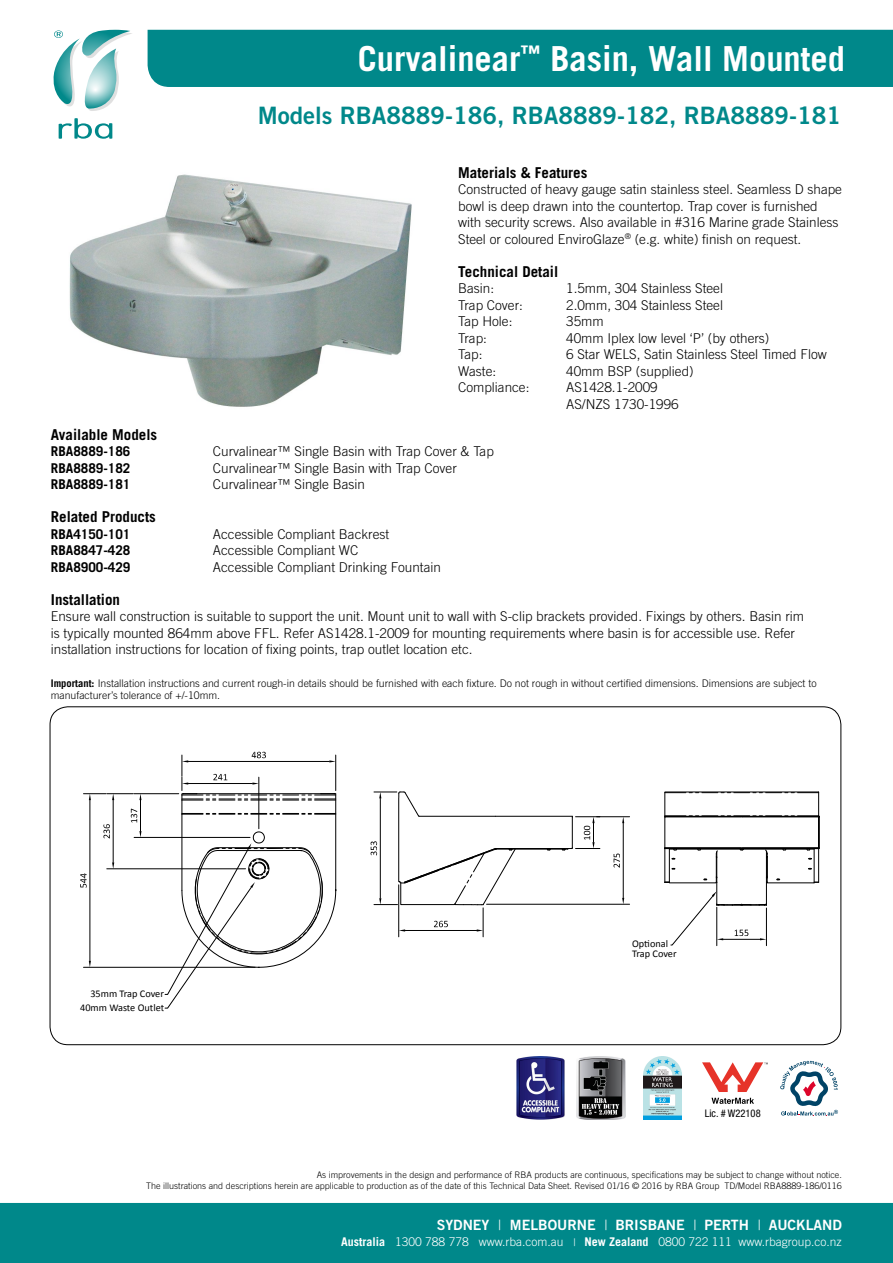
<style>
.page{position:relative;width:893px;height:1263px;background:#fff}
.page>*{position:absolute;margin:0;border:0;box-sizing:border-box;transform-origin:0 0}
.Paragraph{font:700 34.5px "Trade Gothic LT Std";color:#fff}
.t1{font:24px "Trade Gothic LT Std Bd 2";color:#00888a}
.Paragraph-2{font:700 15px "Trade Gothic LT Std";color:#000}
.Paragraph_small{font:14.1px "Trade Gothic LT Std Bd 2";color:#fff}
.Paragraph-3{font:300 13.5px/16.5px "Trade Gothic LT Std";color:#000}
.Paragraph-4{font:700 13.5px "Trade Gothic LT Std";color:#000}
.Paragraph_small-2{font:300 12px "Trade Gothic LT Std";color:#fff}
.Paragraph_small-3{font:300 10.5px/12.6px "Trade Gothic LT Std";color:#000}
.Paragraph_small-4{font:condensed 10.5px "Helvetica Neue LT Std";color:#000}
.t2{font:10.2px/10.1px "Calibri";color:#000}
.Paragraph_small-5{font:300 9px "Trade Gothic LT Std";color:#000}
.s1{font-weight:700}
.s2{font-family:"Trade Gothic LT Std";font-weight:300}
.s3{font-size:10.5px}
</style>
<div class="page">
<div style="left:147px;top:29px;width:746px;height:58px;background:#00888a"></div>
<div style="left:0;top:1203px;width:893px;height:60px;background:#00888a"></div>
<img style="left:69px;top:174px;width:343px;height:233px">
<hr style="left:716px;top:852px;width:1px;height:52px;background:#000">
<hr style="left:766px;top:851px;width:1px;height:53px;background:#000">
<hr style="left:181px;top:814px;width:1px;height:76px;background:#000">
<svg style="left:664px;top:791px;width:156px;height:93px"></svg>
<hr style="left:335px;top:794px;width:1px;height:96px;background:#000">
<hr style="left:258px;top:777px;width:1px;height:52px;background:#000">
<svg style="left:181px;top:752px;width:156px;height:63px"></svg>
<hr style="left:134px;top:837px;width:116px;height:1px;background:#000">
<hr style="left:134px;top:793px;width:45px;height:1px;background:#000">
<hr style="left:140px;top:800px;width:1px;height:31px;background:#000">
<svg style="left:131px;top:808px;width:6px;height:14px"></svg>
<hr style="left:107px;top:868px;width:139px;height:1px;background:#000">
<hr style="left:113px;top:800px;width:1px;height:62px;background:#000">
<svg style="left:112px;top:862px;width:2px;height:7px"></svg>
<svg style="left:103px;top:824px;width:7px;height:14px"></svg>
<hr style="left:83px;top:967px;width:172px;height:1px;background:#000">
<hr style="left:90px;top:800px;width:1px;height:161px;background:#000">
<svg style="left:89px;top:961px;width:2px;height:6px"></svg>
<svg style="left:83px;top:793px;width:50px;height:7px"></svg>
<svg style="left:80px;top:873px;width:7px;height:15px"></svg>
<hr style="left:487px;top:904px;width:143px;height:1px;background:#000">
<hr style="left:597px;top:816px;width:33px;height:1px;background:#000">
<hr style="left:623px;top:823px;width:1px;height:75px;background:#000">
<svg style="left:622px;top:898px;width:2px;height:6px"></svg>
<svg style="left:622px;top:817px;width:2px;height:6px"></svg>
<svg style="left:613px;top:853px;width:7px;height:14px"></svg>
<svg style="left:371px;top:791px;width:229px;height:146px"></svg>
<svg style="left:164px;top:830px;width:173px;height:179px"></svg>
<svg style="left:670px;top:891px;width:97px;height:55px"></svg>
<img style="left:517px;top:1056px;width:48px;height:63px">
<img style="left:576px;top:1056px;width:50px;height:63px">
<svg style="left:711px;top:1098px;width:43px;height:6px"></svg>
<svg style="left:702px;top:1062px;width:66px;height:30px"></svg>
<svg style="left:780px;top:1061px;width:58px;height:55px"></svg>
<img style="left:643px;top:1056px;width:38px;height:63px">
<svg style="left:59px;top:118px;width:53px;height:21px"></svg>
<svg style="left:53px;top:30px;width:79px;height:81px"></svg>
<p class="Paragraph" style="left:358px;top:38px;width:489px">Curvalinear<sup>™</sup> Basin, Wall Mounted</p>
<p class="t1" style="left:258px;top:100px;width:585px">Models RBA8889-186, RBA8889-182, RBA8889-181</p>
<p class="Paragraph-2" style="left:458px;top:163px;width:131px">Materials &amp; Features</p>
<p class="Paragraph-3" style="left:458px;top:181px;width:385px">Constructed of heavy gauge satin stainless steel. Seamless D shape bowl is deep drawn into the countertop. Trap cover is furnished with security screws. Also available in #316 Marine grade Stainless Steel or coloured EnviroGlaze<sup>®</sup> (e.g. white) finish on request.</p>
<p class="Paragraph-2" style="left:458px;top:262px;width:102px">Technical Detail</p>
<p class="Paragraph-3" style="left:458px;top:280px;width:38px">Basin:</p>
<p class="Paragraph-3" style="left:566px;top:280px;width:158px">1.5mm, 304 Stainless Steel</p>
<p class="Paragraph-3" style="left:458px;top:297px;width:66px">Trap Cover:</p>
<p class="Paragraph-3" style="left:566px;top:297px;width:158px">2.0mm, 304 Stainless Steel</p>
<p class="Paragraph-3" style="left:458px;top:313px;width:56px">Tap Hole:</p>
<p class="Paragraph-3" style="left:566px;top:313px;width:39px">35mm</p>
<p class="Paragraph-3" style="left:458px;top:330px;width:30px">Trap:</p>
<p class="Paragraph-3" style="left:566px;top:330px;width:205px">40mm Iplex low level ‘P’ (by others)</p>
<p class="Paragraph-3" style="left:458px;top:346px;width:26px">Tap:</p>
<p class="Paragraph-3" style="left:566px;top:346px;width:262px">6 Star WELS, Satin Stainless Steel Timed Flow</p>
<p class="Paragraph-3" style="left:458px;top:363px;width:40px">Waste:</p>
<p class="Paragraph-3" style="left:566px;top:363px;width:129px">40mm BSP (supplied)</p>
<p class="Paragraph-3" style="left:458px;top:379px;width:73px">Compliance:</p>
<p class="Paragraph-3" style="left:566px;top:379px;width:93px">AS1428.1-2009</p>
<p class="Paragraph-3" style="left:566px;top:396px;width:114px">AS/NZS 1730-1996</p>
<p class="Paragraph-2" style="left:51px;top:425px;width:108px">Available Models</p>
<p class="Paragraph-4" style="left:51px;top:443px;width:81px">RBA8889-186</p>
<p class="Paragraph-3" style="left:213px;top:443px;width:282px">Curvalinear™ Single Basin with Trap Cover &amp; Tap</p>
<p class="Paragraph-4" style="left:51px;top:460px;width:81px">RBA8889-182</p>
<p class="Paragraph-3" style="left:213px;top:460px;width:245px">Curvalinear™ Single Basin with Trap Cover</p>
<p class="Paragraph-4" style="left:51px;top:476px;width:81px">RBA8889-181</p>
<p class="Paragraph-3" style="left:213px;top:476px;width:154px">Curvalinear™ Single Basin</p>
<p class="Paragraph-2" style="left:51px;top:508px;width:107px">Related Products</p>
<p class="Paragraph-4" style="left:51px;top:526px;width:81px">RBA4150-101</p>
<p class="Paragraph-3" style="left:213px;top:526px;width:178px">Accessible Compliant Backrest</p>
<p class="Paragraph-4" style="left:51px;top:542px;width:81px">RBA8847-428</p>
<p class="Paragraph-3" style="left:213px;top:542px;width:147px">Accessible Compliant WC</p>
<p class="Paragraph-4" style="left:51px;top:559px;width:81px">RBA8900-429</p>
<p class="Paragraph-3" style="left:213px;top:559px;width:230px">Accessible Compliant Drinking Fountain</p>
<p class="Paragraph-2" style="left:51px;top:590px;width:71px">Installation</p>
<p class="Paragraph-3" style="left:51px;top:608px;width:755px">Ensure wall construction is suitable to support the unit. Mount unit to wall with S-clip brackets provided. Fixings by others. Basin rim is typically mounted 864mm above FFL. Refer AS1428.1-2009 for mounting requirements where basin is for accessible use. Refer installation instructions for location of fixing points, trap outlet location etc.</p>
<p class="Paragraph_small-3" style="left:51px;top:676px;width:767px"><span class="s1">Important:</span> Installation instructions and current rough-in details should be furnished with each fixture. Do not rough in without certified dimensions. Dimensions are subject to manufacturer’s tolerance of +/-10mm.</p>
<p class="t2" style="left:80px;top:987px;width:86px;line-height:13.5px;text-align:right">35mm Trap Cover<br>40mm Waste Outlet</p>
<p class="t2" style="left:632px;top:939px;width:46px">Optional<br>Trap Cover</p>
<p class="Paragraph_small-4" style="left:705px;top:1107px;width:57px">Lic. # W22108</p>
<p class="Paragraph_small-5" style="left:317px;top:1169px;width:527px">As improvements in the design and performance of RBA products are continuous, specifications may be subject to change without notice.</p>
<p class="Paragraph_small-5" style="left:146px;top:1180px;width:697px">The illustrations and descriptions herein are applicable to production as of the date of this Technical Data Sheet. Revised 01/16 © 2016 by RBA Group TD/Model RBA8889-186/0116</p>
<p class="Paragraph_small" style="left:437px;top:1216px;width:407px">SYDNEY <span class="s2">|</span> MELBOURNE <span class="s2">|</span> BRISBANE <span class="s2">|</span> PERTH <span class="s2">|</span> AUCKLAND</p>
<p class="Paragraph_small-2" style="left:341px;top:1235px;width:502px"><span class="s1">Australia</span> 1300 788 778 www.rba.com.au <span class="s3">|</span> <span class="s1">New Zealand</span> 0800 722 111 www.rbagroup.co.nz</p>
</div>
